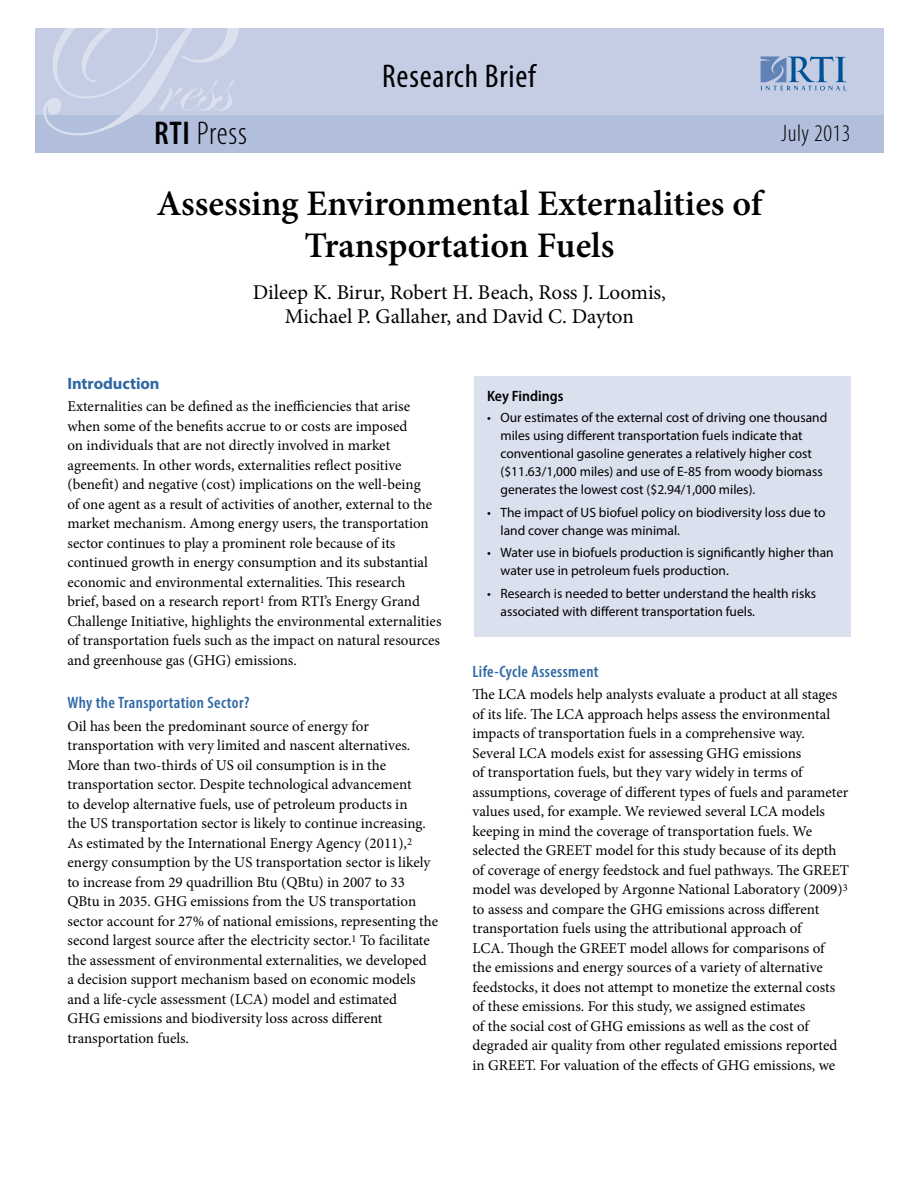
<style>
.page{position:relative;width:918px;height:1188px;background:#fff}
.page>*{position:absolute;margin:0;border:0;box-sizing:border-box;transform-origin:0 0}
.t1{font:600 36px/42px "Minion Pro";color:#000;text-align:center}
.t2{font:condensed 33px "Myriad Pro";letter-spacing:.025em;color:#000}
.t3{font:300 condensed 33px "Myriad Pro";letter-spacing:.02em;color:#000}
.t4{font:300 condensed 24px "Myriad Pro";letter-spacing:.025em;color:#000}
.t5{font:21px/24px "Minion Pro";color:#000;text-align:center}
.t6{font:600 condensed 16.5px "Myriad Pro";letter-spacing:.025em;color:#2f68a4}
.t7{font:700 16.5px "Myriad Pro";letter-spacing:-.005em;color:#2f68a4}
.t8{font:15px/19.5px "Minion Pro";color:#000}
.t9{font:600 semi-condensed 15px "Myriad Pro";color:#000}
.t10{font:13.5px/18px "Myriad Pro";color:#000}
.s1{font-weight:600}
</style>
<div class="page">
<div style="left:35px;top:28px;width:849px;height:90px;background:#c4cde4"></div>
<div style="left:35px;top:115px;width:849px;height:38px;background:#b1bedc"></div>
<svg style="left:43px;top:28px;width:196px;height:107px"></svg>
<svg style="left:761px;top:56px;width:85px;height:35px"></svg>
<div style="left:474px;top:377px;width:376px;height:260px;background:#dbe0ee"></div>
<h2 class="t3" style="left:154px;top:113px;width:94px"><span class="s1">RTI</span> Press</h2>
<p class="t2" style="left:382px;top:56px;width:155px">Research Brief</p>
<h3 class="t4" style="left:781px;top:119px;width:71px">July 2013</h3>
<h1 class="t1" style="left:157px;top:182px;width:607px">Assessing Environmental Externalities of<br>Transportation Fuels</h1>
<p class="t5" style="left:253px;top:281px;width:415px">Dileep K. Birur, Robert H. Beach, Ross J. Loomis,<br>Michael P. Gallaher, and David C. Dayton</p>
<p class="t7" style="left:68px;top:373px;width:94px">Introduction</p>
<p class="t8" style="left:67px;top:397px;width:376px">Externalities can be defined as the inefficiencies that arise when some of the benefits accrue to or costs are imposed<br>on individuals that are not directly involved in market agreements. In other words, externalities reflect positive (benefit) and negative (cost) implications on the well-being<br>of one agent as a result of activities of another, external to the market mechanism. Among energy users, the transportation sector continues to play a prominent role because of its continued growth in energy consumption and its substantial economic and environmental externalities. This research<br>brief, based on a research report<sup>1</sup> from RTI’s Energy Grand Challenge Initiative, highlights the environmental externalities of transportation fuels such as the impact on natural resources and greenhouse gas (GHG) emissions.</p>
<p class="t6" style="left:68px;top:693px;width:183px">Why the Transportation Sector?</p>
<p class="t8" style="left:67px;top:716px;width:372px">Oil has been the predominant source of energy for transportation with very limited and nascent alternatives.<br>More than two-thirds of US oil consumption is in the transportation sector. Despite technological advancement<br>to develop alternative fuels, use of petroleum products in<br>the US transportation sector is likely to continue increasing.<br>As estimated by the International Energy Agency (2011),<sup>2 </sup>energy consumption by the US transportation sector is likely to increase from 29 quadrillion Btu (QBtu) in 2007 to 33<br>QBtu in 2035. GHG emissions from the US transportation sector account for 27% of national emissions, representing the second largest source after the electricity sector.<sup>1</sup> To facilitate the assessment of environmental externalities, we developed<br>a decision support mechanism based on economic models and a life-cycle assessment (LCA) model and estimated<br>GHG emissions and biodiversity loss across different transportation fuels.</p>
<p class="t9" style="left:487px;top:387px;width:78px">Key Findings</p>
<p class="t10" style="left:501px;top:409px;width:328px;text-indent:-14px">• Our estimates of the external cost of driving one thousand miles using different transportation fuels indicate that conventional gasoline generates a relatively higher cost ($11.63/1,000 miles) and use of E-85 from woody biomass generates the lowest cost ($2.94/1,000 miles).</p>
<p class="t10" style="left:501px;top:503px;width:327px;text-indent:-14px">• The impact of US biofuel policy on biodiversity loss due to land cover change was minimal.</p>
<p class="t10" style="left:501px;top:544px;width:335px;text-indent:-14px">• Water use in biofuels production is significantly higher than water use in petroleum fuels production.</p>
<p class="t10" style="left:501px;top:584px;width:317px;text-indent:-14px">• Research is needed to better understand the health risks associated with different transportation fuels.</p>
<p class="t6" style="left:472px;top:661px;width:128px">Life-Cycle Assessment</p>
<p class="t8" style="left:472px;top:685px;width:378px">The LCA models help analysts evaluate a product at all stages of its life. The LCA approach helps assess the environmental impacts of transportation fuels in a comprehensive way.<br>Several LCA models exist for assessing GHG emissions<br>of transportation fuels, but they vary widely in terms of assumptions, coverage of different types of fuels and parameter values used, for example. We reviewed several LCA models keeping in mind the coverage of transportation fuels. We selected the GREET model for this study because of its depth of coverage of energy feedstock and fuel pathways. The GREET model was developed by Argonne National Laboratory (2009)<sup>3 </sup>to assess and compare the GHG emissions across different transportation fuels using the attributional approach of<br>LCA. Though the GREET model allows for comparisons of<br>the emissions and energy sources of a variety of alternative feedstocks, it does not attempt to monetize the external costs of these emissions. For this study, we assigned estimates<br>of the social cost of GHG emissions as well as the cost of degraded air quality from other regulated emissions reported in GREET. For valuation of the effects of GHG emissions, we</p>
</div>
